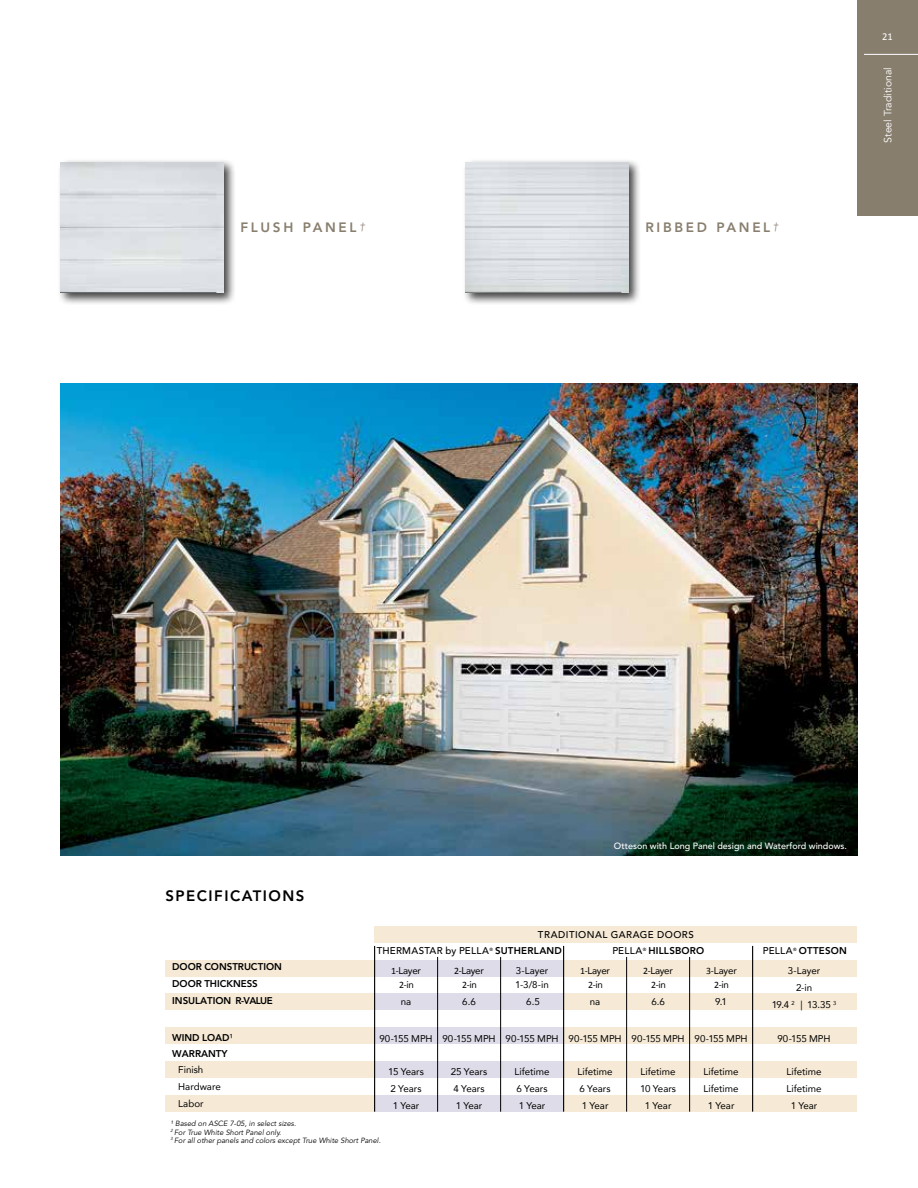
<style>
.page{position:relative;width:918px;height:1188px;background:#fff}
.page>*{position:absolute;margin:0;border:0;box-sizing:border-box;transform-origin:0 0}
.t1{font:800 15px "Avenir";letter-spacing:.1em;color:#000}
.t2{font:800 13.5px "Avenir";letter-spacing:.2em;color:#887e6e}
.t3{font:10.5px "Avenir";color:#fff}
.t4{font:10.5px "Calibri";color:#fff}
.t5{font:italic 10.5px "Avenir";color:#887e6e;scale:.95 1}
.t6{font:9.75px/17px "Avenir";letter-spacing:-.005em;color:#000}
.t7{font:800 9.75px/16.6px "Avenir";letter-spacing:-.005em;color:#000}
.t8{font:800 9.75px "Avenir";letter-spacing:.02em;color:#000}
.t9{font:500 9.75px "Avenir";letter-spacing:.02em;color:#000}
.t10{font:500 9.75px "Avenir";letter-spacing:.045em;color:#000}
.t11{font:9.75px "Calibri";color:#000}
.t12{font:500 9px "Avenir";color:#fff}
.t13{font:italic 7.5px/8.2px "Avenir";color:#000}
.s1{font-weight:400}
.s2{font-weight:800}
.s3{font-weight:500}
.s4{font-family:"Calibri"}
.s5{font-family:"Avenir"}
</style>
<div class="page">
<div style="left:857px;top:0;width:61px;height:216px;background:#887e6e"></div>
<hr style="left:864px;top:54px;width:54px;height:1px;background:#fff">
<div style="left:57px;top:159px;width:179px;height:146px;background:#000;opacity:.75"></div>
<img style="left:61px;top:162px;width:162px;height:131px">
<div style="left:462px;top:159px;width:179px;height:146px;background:#000;opacity:.75"></div>
<img style="left:466px;top:162px;width:162px;height:131px">
<div style="left:375px;top:926px;width:482px;height:17px;background:#f6ead6"></div>
<div style="left:165px;top:960px;width:692px;height:17px;background:#f6ead6"></div>
<div style="left:165px;top:994px;width:692px;height:16px;background:#f6ead6"></div>
<div style="left:165px;top:1027px;width:692px;height:17px;background:#f6ead6"></div>
<div style="left:165px;top:1061px;width:692px;height:17px;background:#f6ead6"></div>
<div style="left:165px;top:1095px;width:692px;height:17px;background:#f6ead6"></div>
<hr style="left:626px;top:957px;width:1px;height:155px;background:#000">
<hr style="left:689px;top:957px;width:1px;height:155px;background:#000">
<hr style="left:752px;top:946px;width:1px;height:166px;background:#000">
<div style="left:374px;top:960px;width:190px;height:17px;background:#dedce8"></div>
<div style="left:374px;top:994px;width:190px;height:16px;background:#dedce8"></div>
<div style="left:374px;top:1027px;width:190px;height:17px;background:#dedce8"></div>
<div style="left:374px;top:1061px;width:190px;height:17px;background:#dedce8"></div>
<div style="left:374px;top:1095px;width:190px;height:17px;background:#dedce8"></div>
<hr style="left:374px;top:946px;width:1px;height:166px;background:#000">
<hr style="left:437px;top:957px;width:1px;height:155px;background:#000">
<hr style="left:500px;top:957px;width:1px;height:155px;background:#000">
<hr style="left:563px;top:946px;width:1px;height:166px;background:#000">
<img style="left:61px;top:384px;width:796px;height:472px">
<h2 class="t2" style="left:240px;top:219px;width:118px">FLUSH PANEL</h2>
<h2 class="t2" style="left:645px;top:219px;width:126px">RIBBED PANEL</h2>
<p class="t5" style="left:360px;top:220px;width:7px">†</p>
<p class="t5" style="left:773px;top:220px;width:7px">†</p>
<p class="t4" style="left:882px;top:30px;width:12px">21</p>
<p class="t3" style="left:882px;top:143px;width:77px;rotate:-90deg">Steel Traditional</p>
<h1 class="t1" style="left:165px;top:887px;width:141px">SPECIFICATIONS</h1>
<p class="t7" style="left:172px;top:958px;width:111px">DOOR CONSTRUCTION<br>DOOR THICKNESS<br>INSULATION R-VALUE</p>
<p class="t7" style="left:172px;top:1029px;width:62px">WIND LOAD<span class="s1">¹<br></span>WARRANTY</p>
<p class="t6" style="left:178px;top:1061px;width:44px">Finish<br>Hardware<br>Labor</p>
<p class="t12" style="left:614px;top:841px;width:235px">Otteson with Long Panel design and Waterford windows.</p>
<p class="t10" style="left:538px;top:929px;width:157px">TRADITIONAL GARAGE DOORS</p>
<p class="t9" style="left:377px;top:945px;width:187px">THERMASTAR by PELLA<sup>®</sup> <span class="s2">SUTHERLAND</span></p>
<p class="t8" style="left:612px;top:945px;width:94px"><span class="s3">PELLA</span><sup>®</sup> HILLSBORO</p>
<p class="t8" style="left:763px;top:945px;width:86px"><span class="s3">PELLA</span><sup>®</sup> OTTESON</p>
<p class="t6" style="left:391px;top:962px;width:31px"><span class="s4">1-</span>Layer</p>
<p class="t11" style="left:399px;top:978px;width:16px">2-<span class="s5">in</span></p>
<p class="t6" style="left:401px;top:992px;width:12px">na</p>
<p class="t6" style="left:380px;top:1029px;width:55px">90-155 MPH</p>
<p class="t6" style="left:388px;top:1063px;width:37px">15 Years<br>2 Years<br>1 Year</p>
<p class="t6" style="left:454px;top:962px;width:31px"><span class="s4">2-</span>Layer</p>
<p class="t11" style="left:462px;top:978px;width:16px">2-<span class="s5">in</span></p>
<p class="t6" style="left:462px;top:992px;width:15px">6.6</p>
<p class="t6" style="left:443px;top:1029px;width:55px">90-155 MPH</p>
<p class="t6" style="left:451px;top:1063px;width:38px">25 Years<br>4 Years<br>1 Year</p>
<p class="t6" style="left:515px;top:964px;width:35px;line-height:13.6px">3-Layer<br>1-3/8-in</p>
<p class="t6" style="left:526px;top:992px;width:15px">6.5</p>
<p class="t6" style="left:506px;top:1029px;width:55px">90-155 MPH</p>
<p class="t6" style="left:515px;top:1063px;width:37px">Lifetime<br>6 Years<br>1 Year</p>
<p class="t6" style="left:580px;top:962px;width:31px"><span class="s4">1-</span>Layer</p>
<p class="t11" style="left:588px;top:978px;width:16px">2-<span class="s5">in</span></p>
<p class="t6" style="left:590px;top:993px;width:12px">na</p>
<p class="t6" style="left:569px;top:1029px;width:55px">90-155 MPH</p>
<p class="t6" style="left:578px;top:1063px;width:37px">Lifetime<br>6 Years<br>1 Year</p>
<p class="t6" style="left:643px;top:962px;width:31px"><span class="s4">2-</span>Layer</p>
<p class="t11" style="left:651px;top:978px;width:16px">2-<span class="s5">in</span></p>
<p class="t6" style="left:651px;top:992px;width:15px">6.6</p>
<p class="t6" style="left:632px;top:1029px;width:55px">90-155 MPH</p>
<p class="t6" style="left:640px;top:1063px;width:37px;text-align:center">Lifetime<br>10 Years<br>1 Year</p>
<p class="t6" style="left:706px;top:962px;width:32px"><span class="s4">3-</span>Layer</p>
<p class="t11" style="left:714px;top:978px;width:16px">2-<span class="s5">in</span></p>
<p class="t6" style="left:715px;top:992px;width:13px">9.1</p>
<p class="t6" style="left:695px;top:1029px;width:55px">90-155 MPH</p>
<p class="t6" style="left:704px;top:1063px;width:37px;text-align:center">Lifetime<br>Lifetime<br>1 Year</p>
<p class="t6" style="left:772px;top:962px;width:66px;text-align:center">3-Layer<br>2-in<br>19.4 <sup>2</sup> | 13.35 <sup>3</sup></p>
<p class="t6" style="left:778px;top:1029px;width:55px">90-155 MPH</p>
<p class="t6" style="left:787px;top:1063px;width:37px;text-align:center">Lifetime<br>Lifetime<br>1 Year</p>
<p class="t13" style="left:171px;top:1120px;width:212px">¹ Based on ASCE 7-05, in select sizes.<br><sup>2</sup> For True White Short Panel only.<br><sup>3</sup> For all other panels and colors except True White Short Panel.</p>
</div>
